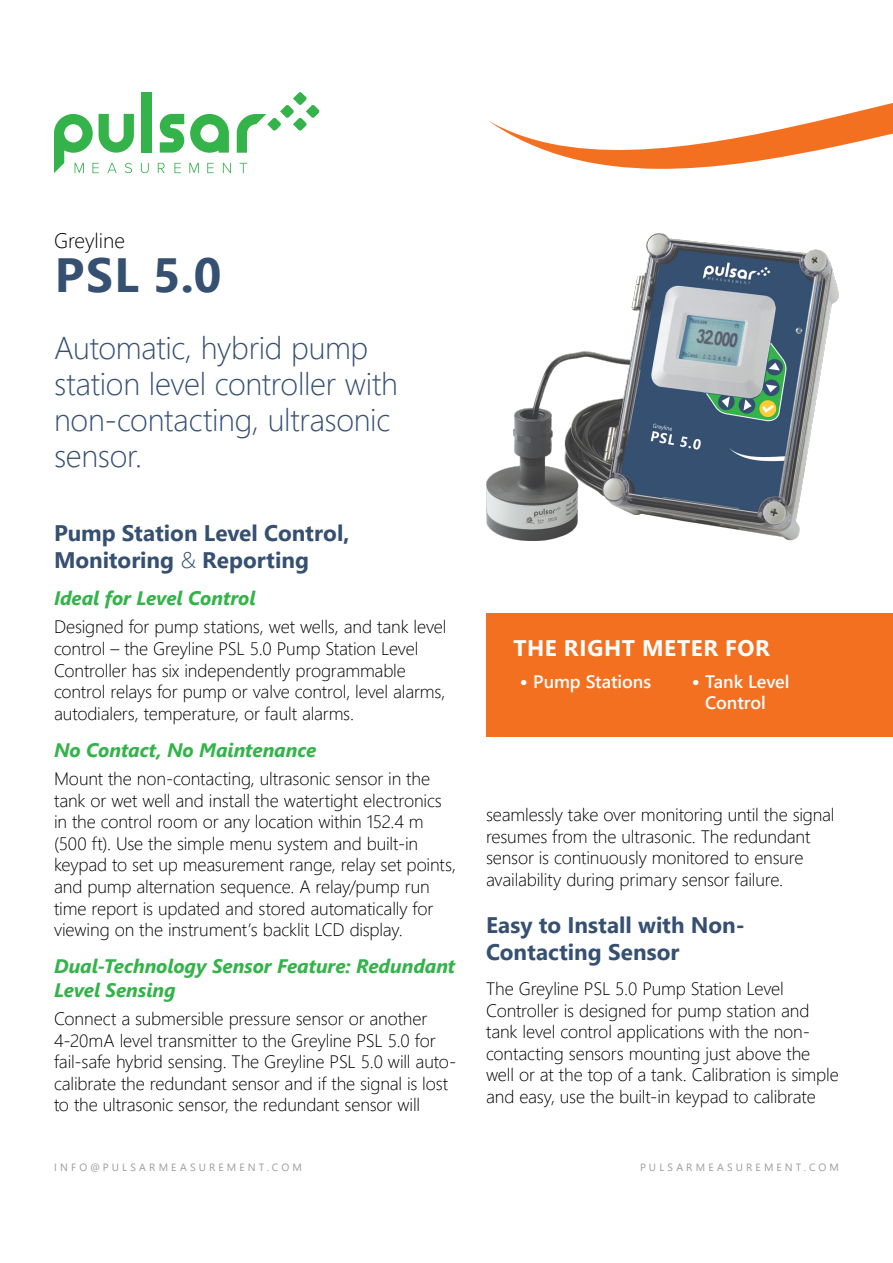
<style>
.page{position:relative;width:893px;height:1263px;background:#fff}
.page>*{position:absolute;margin:0;border:0;box-sizing:border-box;transform-origin:0 0}
.t1{font:700 48px "Segoe UI";color:#365072}
.t2{font:300 31.5px/36px "Segoe UI";letter-spacing:-.01em;color:#365072}
.t3{font:700 22.5px/27px "Segoe UI";color:#365072}
.t4{font:700 22.5px "Segoe UI";letter-spacing:.03em;color:#fff}
.t5{font:300 21px "Segoe UI";color:#000}
.t6{font:italic 700 19.5px/23.4px "Segoe UI";letter-spacing:-.005em;color:#33b34a}
.t7{font:300 18px/21.6px "Segoe UI";letter-spacing:-.01em;color:#000}
.t8{font:600 18px/21px "Segoe UI";letter-spacing:-.005em;color:#fff;text-align:center}
.t9{font:10.5px "Segoe UI";letter-spacing:.3em;color:#999ca0}
.s1{font-weight:300}
.s2{font-family:"Proxima Nova";font-weight:700;font-size:22.5px}
</style>
<div class="page">
<svg style="left:489px;top:103px;width:404px;height:66px"></svg>
<div style="left:142px;top:92px;width:10px;height:61px;background:#33b34a"></div>
<svg style="left:160px;top:114px;width:24px;height:39px"></svg>
<svg style="left:190px;top:114px;width:39px;height:39px"></svg>
<svg style="left:237px;top:92px;width:82px;height:61px"></svg>
<svg style="left:54px;top:114px;width:80px;height:59px"></svg>
<svg style="left:141px;top:163px;width:8px;height:10px"></svg>
<svg style="left:158px;top:163px;width:7px;height:10px"></svg>
<svg style="left:174px;top:163px;width:7px;height:10px"></svg>
<svg style="left:189px;top:163px;width:10px;height:10px"></svg>
<svg style="left:207px;top:163px;width:7px;height:10px"></svg>
<svg style="left:223px;top:163px;width:8px;height:10px"></svg>
<svg style="left:240px;top:163px;width:7px;height:10px"></svg>
<div style="left:486px;top:648px;width:407px;height:89px;background:#f37021"></div>
<div style="left:486px;top:613px;width:407px;height:43px;background:#f37021"></div>
<img style="left:486px;top:233px;width:353px;height:307px">
<p class="t5" style="left:54px;top:221px;width:73px">Greyline</p>
<h1 class="t1" style="left:55px;top:229px;width:168px">PSL 5.0</h1>
<h2 class="t2" style="left:54px;top:327px;width:346px">Automatic, hybrid pump station level controller with non-contacting, ultrasonic sensor.</h2>
<p class="t3" style="left:54px;top:518px;width:297px">Pump Station Level Control,<br>Monitoring <span class="s1">&amp;</span> Reporting</p>
<p class="t6" style="left:54px;top:583px;width:203px">Ideal for Level Control</p>
<p class="t7" style="left:54px;top:614px;width:394px">Designed for pump stations, wet wells, and tank level control – the Greyline PSL 5.0 Pump Station Level Controller has six independently programmable control relays for pump or valve control, level alarms, autodialers, temperature, or fault alarms.</p>
<p class="t6" style="left:54px;top:735px;width:264px">No Contact, No Maintenance</p>
<p class="t7" style="left:54px;top:766px;width:403px">Mount the non-contacting, ultrasonic sensor in the tank or wet well and install the watertight electronics in the control room or any location within 152.4 m (500 ft). Use the simple menu system and built-in keypad to set up measurement range, relay set points, and pump alternation sequence. A relay/pump run time report is updated and stored automatically for viewing on the instrument’s backlit LCD display.</p>
<p class="t6" style="left:54px;top:951px;width:403px">Dual-Technology Sensor Feature: Redundant<br>Level Sensing</p>
<p class="t7" style="left:54px;top:1006px;width:404px">Connect a submersible pressure sensor or another 4-20mA level transmitter to the Greyline PSL 5.0 for fail-safe hybrid sensing. The Greyline PSL 5.0 will auto&shy;calibrate the redundant sensor and if the signal is lost to the ultrasonic sensor, the redundant sensor will</p>
<p class="t4" style="left:513px;top:627px;width:258px">THE RIGHT METER FOR</p>
<p class="t8" style="left:520px;top:670px;width:133px"><span class="s2">•</span> Pump Stations</p>
<p class="t8" style="left:692px;top:670px;width:99px"><span class="s2">•</span> Tank Level<br>Control</p>
<p class="t7" style="left:486px;top:802px;width:350px">seamlessly take over monitoring until the signal resumes from the ultrasonic. The redundant sensor is continuously monitored to ensure availability during primary sensor failure.</p>
<p class="t3" style="left:486px;top:910px;width:260px">Easy to Install with Non-<br>Contacting Sensor</p>
<p class="t7" style="left:486px;top:976px;width:354px">The Greyline PSL 5.0 Pump Station Level Controller is designed for pump station and tank level control applications with the non&shy;contacting sensors mounting just above the well or at the top of a tank. Calibration is simple and easy, use the built-in keypad to calibrate</p>
<p class="t9" style="left:54px;top:1157px;width:249px">INFO@PULSARMEASUREMENT.COM</p>
<p class="t9" style="left:640px;top:1157px;width:200px">PULSARMEASUREMENT.COM</p>
</div>
